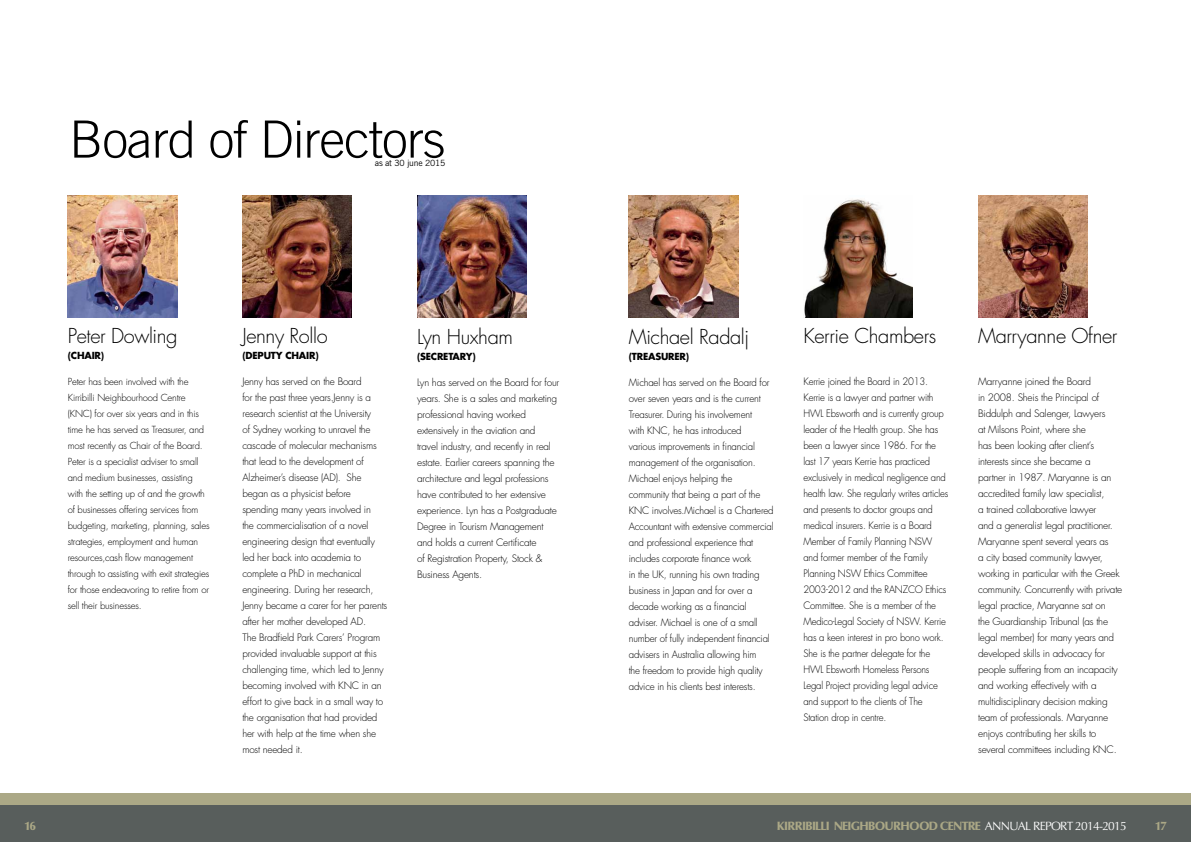
<style>
.page{position:relative;width:1191px;height:842px;background:#fff}
.page>*{position:absolute;margin:0;border:0;box-sizing:border-box;transform-origin:0 0}
.t1{font:300 51.3px "Trade Gothic LT Std";letter-spacing:-.02em;color:#000}
.t2{font:300 20px "Futura LT";letter-spacing:-.02em;color:#000}
.t3{font:900 12px "Optima LT";letter-spacing:-.06em;color:#aba886}
.t4{font:300 10px/16px "Futura LT";letter-spacing:-.02em;color:#000}
.t5{font:300 10px/16px "Futura LT";letter-spacing:-.02em;color:#000;scale:.95 1}
.t6{font:300 9.5px/16px "Futura LT";letter-spacing:-.02em;color:#000}
.t7{font:700 9.5px "Futura LT";letter-spacing:-.02em;color:#000}
.t8{font:8.6px "Trade Gothic LT Std";letter-spacing:-.02em;color:#000}
.s1{font-weight:400;color:#fff}
</style>
<div class="page">
<div style="left:0;top:805px;width:1191px;height:37px;background:#585e5c"></div>
<div style="left:0;top:793px;width:1191px;height:12px;background:#aba886"></div>
<img style="left:68px;top:195px;width:109px;height:122px">
<img style="left:629px;top:195px;width:109px;height:122px">
<img style="left:242px;top:195px;width:110px;height:122px">
<img style="left:804px;top:199px;width:108px;height:118px">
<img style="left:417px;top:195px;width:109px;height:122px">
<img style="left:978px;top:195px;width:109px;height:122px">
<h1 class="t1" style="left:69px;top:109px;width:378px">Board of Directors</h1>
<p class="t8" style="left:375px;top:158px;width:72px">as at 30 june 2015</p>
<h2 class="t2" style="left:68px;top:323px;width:111px">Peter Dowling</h2>
<p class="t7" style="left:68px;top:349px;width:38px">(CHAIR)</p>
<p class="t6" style="left:68px;top:373px;width:143px">Peter has been involved with the Kirribilli Neighbourhood Centre (KNC) for over six years and in this time he has served as Treasurer, and most recently as Chair of the Board.<br>Peter is a specialist adviser to small and medium businesses, assisting with the setting up of and the growth of businesses offering services from budgeting, marketing, planning, sales strategies, employment and human resources,cash flow management through to assisting with exit strategies for those endeavoring to retire from or sell their businesses.</p>
<h2 class="t2" style="left:242px;top:323px;width:87px">Jenny Rollo</h2>
<p class="t7" style="left:242px;top:349px;width:78px">(DEPUTY CHAIR)</p>
<p class="t4" style="left:242px;top:373px;width:146px">Jenny has served on the Board<br>for the past three years.Jenny is a research scientist at the University<br>of Sydney working to unravel the cascade of molecular mechanisms that lead to the development of<br>Alzheimer’s disease (AD). She began as a physicist before spending many years involved in<br>the commercialisation of a novel engineering design that eventually led her back into academia to complete a PhD in mechanical engineering. During her research,<br>Jenny became a carer for her parents after her mother developed AD.<br>The Bradfield Park Carers’ Program provided invaluable support at this challenging time, which led to Jenny becoming involved with KNC in an effort to give back in a small way to the organisation that had provided her with help at the time when she most needed it.</p>
<h2 class="t2" style="left:417px;top:325px;width:97px">Lyn Huxham</h2>
<p class="t7" style="left:417px;top:350px;width:60px">(SECRETARY)</p>
<p class="t4" style="left:417px;top:375px;width:144px">Lyn has served on the Board for four years. She is a sales and marketing professional having worked extensively in the aviation and<br>travel industry, and recently in real estate. Earlier careers spanning the architecture and legal professions have contributed to her extensive experience. Lyn has a Postgraduate<br>Degree in Tourism Management and holds a current Certificate<br>of Registration Property, Stock &amp;<br>Business Agents.</p>
<h2 class="t2" style="left:629px;top:325px;width:122px">Michael Radalj</h2>
<p class="t7" style="left:629px;top:350px;width:62px">(TREASURER)</p>
<p class="t4" style="left:629px;top:375px;width:146px">Michael has served on the Board for over seven years and is the current Treasurer. During his involvement<br>with KNC, he has introduced<br>various improvements in financial management of the organisation.<br>Michael enjoys helping the community that being a part of the KNC involves.Michael is a Chartered Accountant with extensive commercial and professional experience that includes corporate finance work<br>in the UK, running his own trading business in Japan and for over a decade working as a financial adviser. Michael is one of a small number of fully independent financial advisers in Australia allowing him<br>the freedom to provide high quality advice in his clients best interests.</p>
<h2 class="t2" style="left:803px;top:323px;width:134px">Kerrie Chambers</h2>
<p class="t5" style="left:803px;top:373px;width:154px">Kerrie joined the Board in 2013.<br>Kerrie is a lawyer and partner with HWL Ebsworth and is currently group leader of the Health group. She has been a lawyer since 1986. For the last 17 years Kerrie has practiced exclusively in medical negligence and health law. She regularly writes articles and presents to doctor groups and medical insurers. Kerrie is a Board Member of Family Planning NSW and former member of the Family Planning NSW Ethics Committee 2003-2012 and the RANZCO Ethics Committee. She is a member of the Medico-Legal Society of NSW. Kerrie has a keen interest in pro bono work.<br>She is the partner delegate for the HWL Ebsworth Homeless Persons Legal Project providing legal advice and support to the clients of The Station drop in centre.</p>
<h2 class="t2" style="left:978px;top:323px;width:141px">Marryanne Ofner</h2>
<p class="t4" style="left:978px;top:373px;width:146px">Marryanne joined the Board<br>in 2008. Sheis the Principal of<br>Biddulph and Salenger, Lawyers<br>at Milsons Point, where she<br>has been looking after client’s interests since she became a<br>partner in 1987. Maryanne is an accredited family law specialist,<br>a trained collaborative lawyer<br>and a generalist legal practitioner.<br>Maryanne spent several years as<br>a city based community lawyer, working in particular with the Greek community. Concurrently with private legal practice, Maryanne sat on<br>the Guardianship Tribunal (as the legal member) for many years and developed skills in advocacy for people suffering from an incapacity and working effectively with a multidisciplinary decision making team of professionals. Maryanne enjoys contributing her skills to several committees including KNC.</p>
<p class="t3" style="left:24px;top:819px;width:13px">16</p>
<p class="t3" style="left:777px;top:819px;width:351px">KIRRIBILLI NEIGHBOURHOOD CENTRE <span class="s1">ANNUAL REPORT 2014-2015</span></p>
<p class="t3" style="left:1155px;top:819px;width:13px">17</p>
</div>
